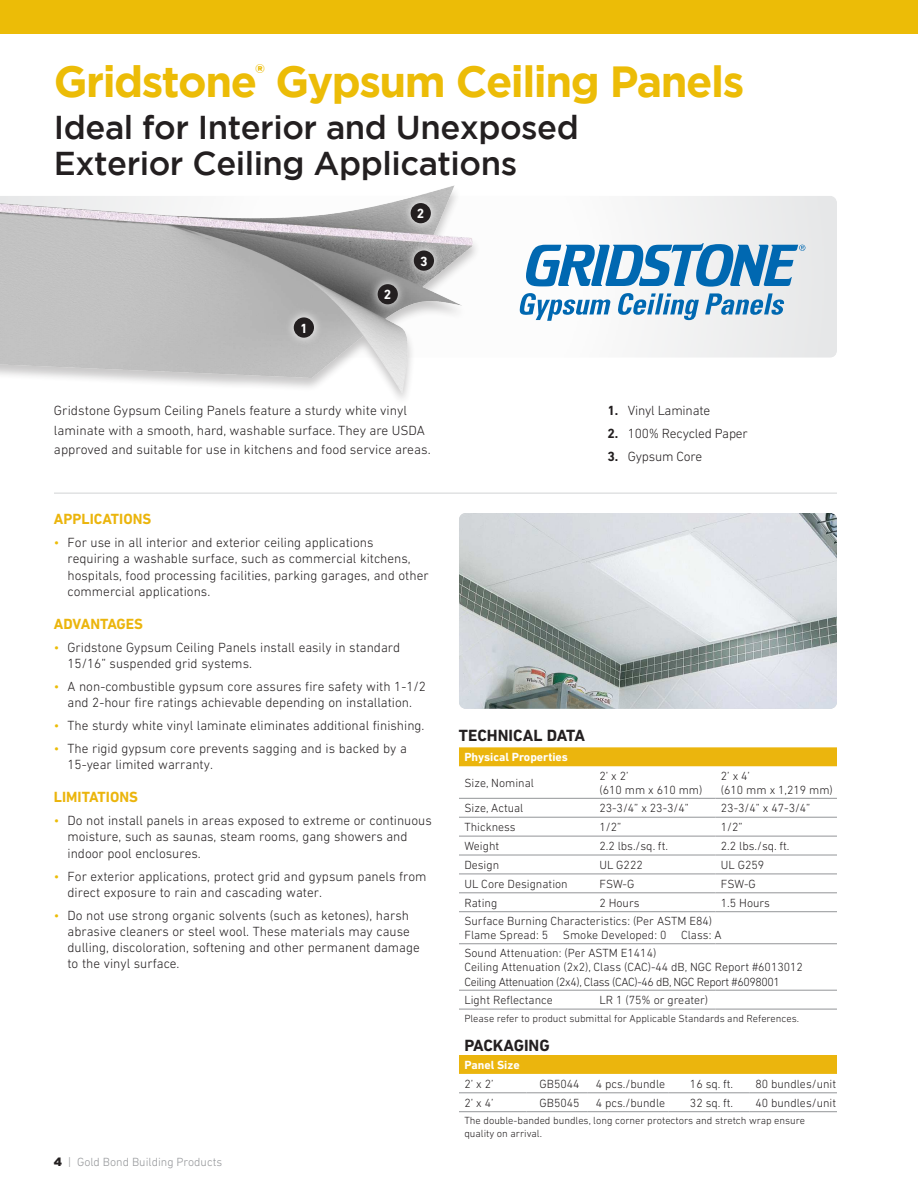
<style>
.page{position:relative;width:918px;height:1188px;background:#fff}
.page>*{position:absolute;margin:0;border:0;box-sizing:border-box;transform-origin:0 0}
.t1{font:700 43.5px "Gotham";letter-spacing:-.035em;color:#ecbc07}
.t2{font:500 33px/36px "Gotham";letter-spacing:-.015em;color:#231f20}
.t3{font:700 16.5px "DIN Next LT Pro";color:#231f20}
.t4{font:700 15px "DIN Next LT Pro";color:#ebb50d}
.t5{font:300 13.5px/16.2px "DIN Next LT Pro";color:#231f20}
.t6{font:700 13.5px "DIN Next LT Pro";color:#fff}
.t7{font:300 12px/14.4px "DIN Next LT Pro";color:#231f20}
.t8{font:700 12px "DIN Next LT Pro";color:#fff}
.t9{font:300 12px "DIN Next LT Pro";color:#939598}
.t10{font:300 10.5px/12.6px "DIN Next LT Pro";color:#231f20}
.s1{color:#ecbc07}
.s2{font-family:"Gotham";font-weight:900;color:#231f20}
.s3{font-weight:700}
</style>
<div class="page">
<div style="left:0;top:0;width:918px;height:34px;background:#ecbc07"></div>
<div style="left:459px;top:747px;width:378px;height:19px;background:#ebb50d"></div>
<hr style="left:459px;top:798px;width:135px;height:1px;background:#939598">
<hr style="left:594px;top:798px;width:121px;height:1px;background:#939598">
<hr style="left:715px;top:798px;width:122px;height:1px;background:#939598">
<hr style="left:459px;top:817px;width:135px;height:1px;background:#939598">
<hr style="left:594px;top:817px;width:121px;height:1px;background:#939598">
<hr style="left:715px;top:817px;width:122px;height:1px;background:#939598">
<hr style="left:459px;top:836px;width:135px;height:1px;background:#939598">
<hr style="left:594px;top:836px;width:121px;height:1px;background:#939598">
<hr style="left:715px;top:836px;width:122px;height:1px;background:#939598">
<hr style="left:459px;top:855px;width:135px;height:1px;background:#939598">
<hr style="left:594px;top:855px;width:121px;height:1px;background:#939598">
<hr style="left:715px;top:855px;width:122px;height:1px;background:#939598">
<hr style="left:459px;top:874px;width:135px;height:1px;background:#939598">
<hr style="left:594px;top:874px;width:121px;height:1px;background:#939598">
<hr style="left:715px;top:874px;width:122px;height:1px;background:#939598">
<hr style="left:459px;top:892px;width:135px;height:1px;background:#939598">
<hr style="left:594px;top:892px;width:121px;height:1px;background:#939598">
<hr style="left:715px;top:892px;width:122px;height:1px;background:#939598">
<hr style="left:459px;top:911px;width:135px;height:1px;background:#939598">
<hr style="left:594px;top:911px;width:121px;height:1px;background:#939598">
<hr style="left:715px;top:911px;width:122px;height:1px;background:#939598">
<hr style="left:459px;top:943px;width:135px;height:1px;background:#939598">
<hr style="left:594px;top:943px;width:121px;height:1px;background:#939598">
<hr style="left:715px;top:943px;width:122px;height:1px;background:#939598">
<hr style="left:459px;top:990px;width:135px;height:1px;background:#939598">
<hr style="left:594px;top:990px;width:121px;height:1px;background:#939598">
<hr style="left:715px;top:990px;width:122px;height:1px;background:#939598">
<hr style="left:459px;top:1009px;width:135px;height:1px;background:#939598">
<hr style="left:594px;top:1009px;width:121px;height:1px;background:#939598">
<hr style="left:715px;top:1009px;width:122px;height:1px;background:#939598">
<div style="left:459px;top:1055px;width:378px;height:19px;background:#ebb50d"></div>
<hr style="left:459px;top:1092px;width:67px;height:1px;background:#939598">
<hr style="left:526px;top:1092px;width:61px;height:1px;background:#939598">
<hr style="left:587px;top:1092px;width:81px;height:1px;background:#939598">
<hr style="left:668px;top:1092px;width:81px;height:1px;background:#939598">
<hr style="left:749px;top:1092px;width:88px;height:1px;background:#939598">
<hr style="left:459px;top:1111px;width:67px;height:1px;background:#939598">
<hr style="left:526px;top:1111px;width:61px;height:1px;background:#939598">
<hr style="left:587px;top:1111px;width:81px;height:1px;background:#939598">
<hr style="left:668px;top:1111px;width:81px;height:1px;background:#939598">
<hr style="left:749px;top:1111px;width:88px;height:1px;background:#939598">
<img style="left:0;top:185px;width:480px;height:214px">
<svg style="left:284px;top:308px;width:39px;height:39px"></svg>
<div style="left:294px;top:317px;width:20px;height:21px;background:#231f20;border-radius:50%"></div>
<svg style="left:368px;top:275px;width:39px;height:39px"></svg>
<div style="left:378px;top:284px;width:20px;height:20px;background:#231f20;border-radius:50%"></div>
<img style="left:459px;top:513px;width:378px;height:196px">
<svg style="left:526px;top:243px;width:279px;height:44px"></svg>
<svg style="left:520px;top:293px;width:91px;height:28px"></svg>
<svg style="left:617px;top:293px;width:82px;height:27px"></svg>
<svg style="left:705px;top:293px;width:80px;height:22px;background:#88b4d4"></svg>
<svg style="left:405px;top:241px;width:38px;height:39px"></svg>
<div style="left:414px;top:251px;width:20px;height:20px;background:#231f20;border-radius:50%"></div>
<svg style="left:401px;top:194px;width:39px;height:39px"></svg>
<div style="left:411px;top:203px;width:20px;height:20px;background:#231f20;border-radius:50%"></div>
<hr style="left:54px;top:493px;width:783px;height:1px;background:#d1d3d4">
<h1 class="t1" style="left:54px;top:62px;width:692px">Gridstone<sup>®</sup> Gypsum Ceiling Panels</h1>
<h2 class="t2" style="left:54px;top:111px;width:526px">Ideal for Interior and Unexposed<br>Exterior Ceiling Applications</h2>
<p class="t6" style="left:417px;top:209px;width:9px">2</p>
<p class="t6" style="left:300px;top:323px;width:9px">1</p>
<p class="t6" style="left:384px;top:290px;width:9px">2</p>
<p class="t6" style="left:420px;top:256px;width:9px">3</p>
<p class="t5" style="left:54px;top:402px;width:378px;line-height:19.5px">Gridstone Gypsum Ceiling Panels feature a sturdy white vinyl laminate with a smooth, hard, washable surface. They are USDA approved and suitable for use in kitchens and food service areas.</p>
<p class="t4" style="left:54px;top:514px;width:99px">APPLICATIONS</p>
<p class="t5" style="left:67px;top:535px;width:363px;text-indent:-13px"><span class="s1">•</span> For use in all interior and exterior ceiling applications requiring a washable surface, such as commercial kitchens, hospitals, food processing facilities, parking garages, and other commercial applications.</p>
<p class="t4" style="left:54px;top:618px;width:91px">ADVANTAGES</p>
<p class="t5" style="left:67px;top:640px;width:334px;text-indent:-13px"><span class="s1">•</span> Gridstone Gypsum Ceiling Panels install easily in standard<br>15/16” suspended grid systems.</p>
<p class="t5" style="left:54px;top:679px;width:374px;text-align:center"><span class="s1">•</span> A non-combustible gypsum core assures fire safety with 1-1/2 and 2-hour fire ratings achievable depending on installation.</p>
<p class="t5" style="left:54px;top:718px;width:372px"><span class="s1">•</span> The sturdy white vinyl laminate eliminates additional finishing.</p>
<p class="t5" style="left:67px;top:741px;width:341px;text-indent:-13px"><span class="s1">•</span> The rigid gypsum core prevents sagging and is backed by a<br>15-year limited warranty.</p>
<p class="t4" style="left:54px;top:792px;width:85px">LIMITATIONS</p>
<p class="t5" style="left:67px;top:813px;width:366px;text-indent:-13px"><span class="s1">•</span> Do not install panels in areas exposed to extreme or continuous moisture, such as saunas, steam rooms, gang showers and indoor pool enclosures.</p>
<p class="t5" style="left:67px;top:869px;width:361px;text-indent:-13px"><span class="s1">•</span> For exterior applications, protect grid and gypsum panels from direct exposure to rain and cascading water.</p>
<p class="t5" style="left:67px;top:908px;width:354px;text-indent:-13px"><span class="s1">•</span> Do not use strong organic solvents (such as ketones), harsh abrasive cleaners or steel wool. These materials may cause dulling, discoloration, softening and other permanent damage to the vinyl surface.</p>
<p class="t9" style="left:54px;top:1157px;width:170px"><span class="s2">4</span> | Gold Bond Building Products</p>
<p class="t5" style="left:607px;top:403px;width:104px"><span class="s3">1.</span> Vinyl Laminate</p>
<p class="t5" style="left:607px;top:426px;width:142px"><span class="s3">2.</span> 100% Recycled Paper</p>
<p class="t5" style="left:607px;top:449px;width:96px"><span class="s3">3.</span> Gypsum Core</p>
<p class="t3" style="left:459px;top:730px;width:128px">TECHNICAL DATA</p>
<p class="t8" style="left:464px;top:753px;width:105px">Physical Properties</p>
<p class="t7" style="left:464px;top:776px;width:71px">Size, Nominal</p>
<p class="t7" style="left:599px;top:769px;width:105px">2’ x 2’<br>(610 mm x 610 mm)</p>
<p class="t7" style="left:721px;top:769px;width:114px">2’ x 4’<br>(610 mm x 1,219 mm)</p>
<p class="t7" style="left:464px;top:802px;width:61px">Size, Actual</p>
<p class="t7" style="left:599px;top:802px;width:91px">23-3/4” x 23-3/4”</p>
<p class="t7" style="left:721px;top:802px;width:91px">23-3/4” x 47-3/4”</p>
<p class="t7" style="left:464px;top:821px;width:53px">Thickness</p>
<p class="t7" style="left:599px;top:821px;width:23px">1/2”</p>
<p class="t7" style="left:721px;top:821px;width:23px">1/2”</p>
<p class="t7" style="left:464px;top:840px;width:36px">Weight</p>
<p class="t7" style="left:599px;top:840px;width:70px">2.2 lbs./sq. ft.</p>
<p class="t7" style="left:721px;top:840px;width:70px">2.2 lbs./sq. ft.</p>
<p class="t7" style="left:464px;top:858px;width:36px">Design</p>
<p class="t7" style="left:599px;top:858px;width:45px">UL G222</p>
<p class="t7" style="left:721px;top:858px;width:45px">UL G259</p>
<p class="t7" style="left:464px;top:877px;width:105px">UL Core Designation</p>
<p class="t7" style="left:599px;top:877px;width:37px">FSW-G</p>
<p class="t7" style="left:721px;top:877px;width:37px">FSW-G</p>
<p class="t7" style="left:464px;top:896px;width:34px">Rating</p>
<p class="t7" style="left:599px;top:896px;width:42px">2 Hours</p>
<p class="t7" style="left:721px;top:896px;width:51px">1.5 Hours</p>
<p class="t7" style="left:464px;top:915px;width:259px">Surface Burning Characteristics: (Per ASTM E84)<br>Flame Spread: 5 Smoke Developed: 0 Class: A</p>
<p class="t7" style="left:464px;top:947px;width:340px">Sound Attenuation: (Per ASTM E1414)<br>Ceiling Attenuation (2x2), Class (CAC)-44 dB, NGC Report #6013012<br>Ceiling Attenuation (2x4), Class (CAC)-46 dB, NGC Report #6098001</p>
<p class="t7" style="left:464px;top:994px;width:90px">Light Reflectance</p>
<p class="t7" style="left:599px;top:994px;width:110px">LR 1 (75% or greater)</p>
<p class="t10" style="left:464px;top:1013px;width:336px">Please refer to product submittal for Applicable Standards and References.</p>
<p class="t3" style="left:464px;top:1039px;width:87px">PACKAGING</p>
<p class="t8" style="left:464px;top:1061px;width:57px">Panel Size</p>
<p class="t7" style="left:464px;top:1077px;width:31px">2’ x 2’</p>
<p class="t7" style="left:540px;top:1077px;width:42px">GB5044</p>
<p class="t7" style="left:596px;top:1077px;width:71px">4 pcs./bundle</p>
<p class="t7" style="left:690px;top:1077px;width:45px">16 sq. ft.</p>
<p class="t7" style="left:755px;top:1077px;width:82px">80 bundles/unit</p>
<p class="t7" style="left:464px;top:1096px;width:31px">2’ x 4’</p>
<p class="t7" style="left:540px;top:1096px;width:42px">GB5045</p>
<p class="t7" style="left:596px;top:1096px;width:71px">4 pcs./bundle</p>
<p class="t7" style="left:690px;top:1096px;width:45px">32 sq. ft.</p>
<p class="t7" style="left:755px;top:1096px;width:82px">40 bundles/unit</p>
<p class="t10" style="left:464px;top:1115px;width:342px">The double-banded bundles, long corner protectors and stretch wrap ensure quality on arrival.</p>
</div>
